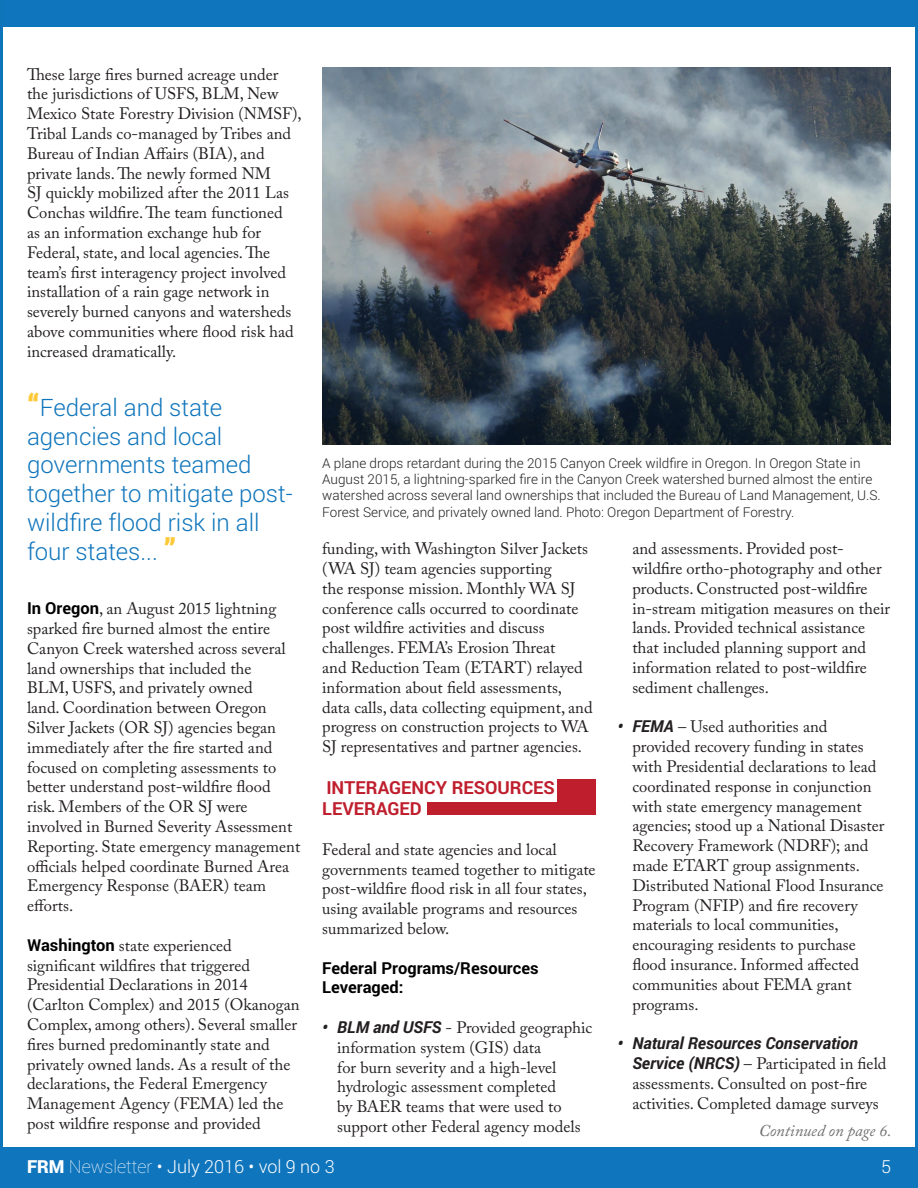
<style>
.page{position:relative;width:918px;height:1188px;background:#fff}
.page>*{position:absolute;margin:0;border:0;box-sizing:border-box;transform-origin:0 0}
.t1{font:300 24px/28.8px "Roboto";color:#0f75bb}
.t2{font:300 18px "Roboto";color:#fff}
.t3{font:700 18px/21.6px "Roboto";color:#bf1e2d}
.t4{font:16.5px/19.8px "Adobe Caslon Pro";color:#231f20}
.t5{font:700 16.5px/19.8px "Roboto";color:#000}
.t6{font:italic 16.5px "Adobe Caslon Pro";color:#6e6e70}
.t7{font:300 13.5px/16.2px "Roboto";color:#231f20}
.s1{font-weight:900;font-size:30px;color:#fec938}
.s2{font-family:"Roboto";font-weight:700;color:#000}
.s3{font-family:"Roboto";font-weight:700;font-style:italic}
.s4{font-weight:900}
.s5{font-weight:100}
</style>
<div class="page">
<div style="left:0;top:0;width:918px;height:27px;background:#0f75bd"></div>
<hr style="left:0;top:0;width:3px;height:1188px;background:#0f75bb">
<hr style="left:915px;top:0;width:3px;height:1188px;background:#0f75bb">
<div style="left:0;top:1148px;width:918px;height:40px;background:#0f75bd"></div>
<img style="left:322px;top:68px;width:569px;height:377px">
<div style="left:428px;top:802px;width:168px;height:13px;background:#bf1e2d"></div>
<div style="left:557px;top:779px;width:39px;height:23px;background:#bf1e2d"></div>
<p class="t4" style="left:27px;top:64px;width:276px">These large fires burned acreage under the jurisdictions of USFS, BLM, New Mexico State Forestry Division (NMSF), Tribal Lands co-managed by Tribes and Bureau of Indian Affairs (BIA), and private lands. The newly formed NM<br>SJ quickly mobilized after the 2011 Las Conchas wildfire. The team functioned<br>as an information exchange hub for Federal, state, and local agencies. The team’s first interagency project involved installation of a rain gage network in severely burned canyons and watersheds above communities where flood risk had increased dramatically.</p>
<p class="t1" style="left:27px;top:392px;width:267px"><span class="s1">“</span>Federal and state agencies and local governments teamed together to mitigate post&shy;wildfire flood risk in all four states... <span class="s1">”</span></p>
<p class="t4" style="left:27px;top:599px;width:275px"><span class="s2">In Oregon</span>, an August 2015 lightning sparked fire burned almost the entire Canyon Creek watershed across several land ownerships that included the<br>BLM, USFS, and privately owned<br>land. Coordination between Oregon Silver Jackets (OR SJ) agencies began immediately after the fire started and focused on completing assessments to better understand post-wildfire flood risk. Members of the OR SJ were involved in Burned Severity Assessment Reporting. State emergency management officials helped coordinate Burned Area Emergency Response (BAER) team efforts.</p>
<p class="t4" style="left:27px;top:935px;width:274px"><span class="s2">Washington</span> state experienced significant wildfires that triggered Presidential Declarations in 2014 (Carlton Complex) and 2015 (Okanogan Complex, among others). Several smaller fires burned predominantly state and privately owned lands. As a result of the declarations, the Federal Emergency Management Agency (FEMA) led the post wildfire response and provided</p>
<p class="t7" style="left:322px;top:455px;width:560px">A plane drops retardant during the 2015 Canyon Creek wildfire in Oregon. In Oregon State in August 2015, a lightning-sparked fire in the Canyon Creek watershed burned almost the entire watershed across several land ownerships that included the Bureau of Land Management, U.S.<br>Forest Service, and privately owned land. Photo: Oregon Department of Forestry.</p>
<p class="t4" style="left:322px;top:539px;width:272px">funding, with Washington Silver Jackets (WA SJ) team agencies supporting<br>the response mission. Monthly WA SJ conference calls occurred to coordinate post wildfire activities and discuss challenges. FEMA’s Erosion Threat<br>and Reduction Team (ETART) relayed information about field assessments, data calls, data collecting equipment, and progress on construction projects to WA SJ representatives and partner agencies.</p>
<p class="t3" style="left:322px;top:776px;width:234px">INTERAGENCY RESOURCES<br>LEVERAGED</p>
<p class="t4" style="left:322px;top:839px;width:275px">Federal and state agencies and local governments teamed together to mitigate post-wildfire flood risk in all four states, using available programs and resources summarized below.</p>
<p class="t5" style="left:322px;top:957px;width:218px">Federal Programs/Resources<br>Leveraged:</p>
<p class="t4" style="left:337px;top:1017px;width:257px;text-indent:-15px"><span class="s3">• BLM and USFS</span> - Provided geographic information system (GIS) data<br>for burn severity and a high-level hydrologic assessment completed<br>by BAER teams that were used to support other Federal agency models</p>
<p class="t4" style="left:632px;top:539px;width:259px">and assessments. Provided post&shy;wildfire ortho-photography and other products. Constructed post-wildfire in-stream mitigation measures on their lands. Provided technical assistance that included planning support and information related to post-wildfire sediment challenges.</p>
<p class="t4" style="left:632px;top:717px;width:253px;text-indent:-15px"><span class="s3">• FEMA</span> – Used authorities and provided recovery funding in states with Presidential declarations to lead coordinated response in conjunction with state emergency management agencies; stood up a National Disaster<br>Recovery Framework (NDRF); and made ETART group assignments.<br>Distributed National Flood Insurance<br>Program (NFIP) and fire recovery materials to local communities, encouraging residents to purchase flood insurance. Informed affected communities about FEMA grant programs.</p>
<p class="t4" style="left:632px;top:1034px;width:256px;text-indent:-15px"><span class="s3">• Natural Resources Conservation Service (NRCS)</span> – Participated in field assessments. Consulted on post-fire activities. Completed damage surveys</p>
<p class="t6" style="left:759px;top:1121px;width:134px">Continued on page 6.</p>
<p class="t2" style="left:27px;top:1154px;width:309px"><span class="s4">FRM</span> <span class="s5">Newsletter</span> • July 2016 • vol 9 no 3</p>
<p class="t2" style="left:881px;top:1154px;width:11px">5</p>
</div>
